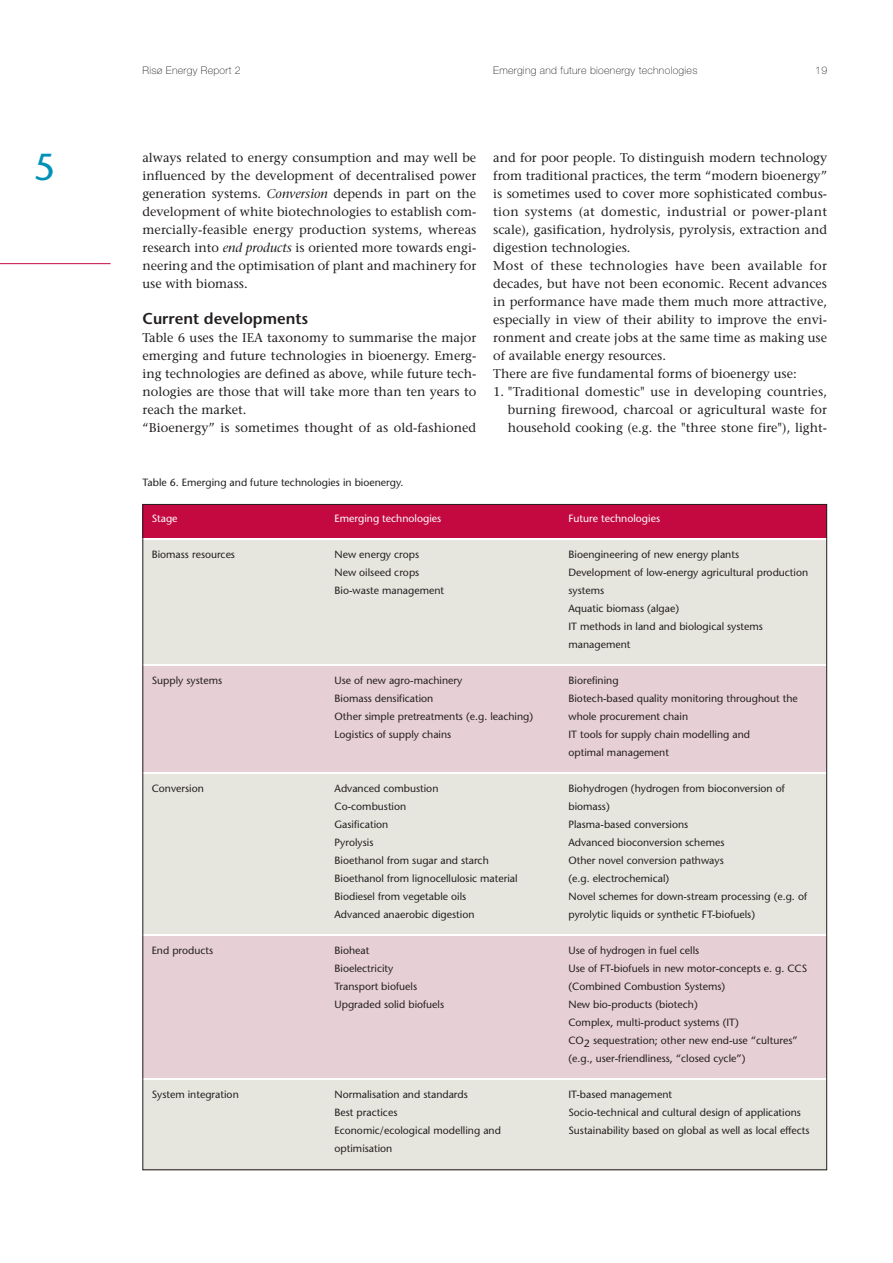
<style>
.page{position:relative;width:893px;height:1263px;background:#fff}
.page>*{position:absolute;margin:0;border:0;box-sizing:border-box;transform-origin:0 0}
.t1{font:37.5px "Stone Sans";color:#0091b9}
.t2{font:600 15.75px "Stone Sans";color:#231f20}
.t3{font:12.75px/18px "Stone Serif";color:#231f20;text-align:justify}
.t4{font:10.5px/18px "Stone Sans";color:#231f20}
.t5{font:100 10.5px "Helvetica Neue";letter-spacing:.03em;color:#231f20}
.t6{font:10.5px "Stone Sans";color:#fff}
.s1{font-style:italic}
</style>
<div class="page">
<hr style="left:0;top:263px;width:111px;height:1px;background:#c40941">
<div style="left:142px;top:504px;width:685px;height:34px;background:#c40941"></div>
<div style="left:142px;top:540px;width:685px;height:124px;background:#e7e6de"></div>
<div style="left:142px;top:666px;width:685px;height:106px;background:#e7d0d5"></div>
<div style="left:142px;top:774px;width:685px;height:160px;background:#e7e6de"></div>
<div style="left:142px;top:936px;width:685px;height:142px;background:#e7d0d5"></div>
<div style="left:142px;top:1080px;width:685px;height:90px;background:#e7e6de"></div>
<h1 class="t1" style="left:34px;top:152px;width:23px">5</h1>
<p class="t5" style="left:142px;top:67px;width:100px">Risø Energy Report 2</p>
<p class="t5" style="left:493px;top:67px;width:206px">Emerging and future bioenergy technologies</p>
<p class="t5" style="left:815px;top:67px;width:13px">19</p>
<p class="t3" style="left:142px;top:150px;width:335px">always related to energy consumption and may well be influenced by the development of decentralised power generation systems. <span class="s1">Conversion</span> depends in part on the development of white biotechnologies to establish com&shy;mercially-feasible energy production systems, whereas research into <span class="s1">end products</span> is oriented more towards engi&shy;neering and the optimisation of plant and machinery for use with biomass.</p>
<h2 class="t2" style="left:142px;top:312px;width:167px">Current developments</h2>
<p class="t3" style="left:142px;top:330px;width:335px;text-align:left">Table 6 uses the IEA taxonomy to summarise the major emerging and future technologies in bioenergy. Emerg&shy;ing technologies are defined as above, while future tech&shy;nologies are those that will take more than ten years to reach the market.<br>“Bioenergy” is sometimes thought of as old-fashioned</p>
<p class="t3" style="left:493px;top:150px;width:335px;text-align:left">and for poor people. To distinguish modern technology from traditional practices, the term “modern bioenergy” is sometimes used to cover more sophisticated combus&shy;tion systems (at domestic, industrial or power-plant scale), gasification, hydrolysis, pyrolysis, extraction and digestion technologies.<br>Most of these technologies have been available for decades, but have not been economic. Recent advances in performance have made them much more attractive, especially in view of their ability to improve the envi&shy;ronment and create jobs at the same time as making use of available energy resources.<br>There are five fundamental forms of bioenergy use:</p>
<p class="t3" style="left:508px;top:384px;width:321px;text-indent:-15px">1. "Traditional domestic" use in developing countries, burning firewood, charcoal or agricultural waste for household cooking (e.g. the "three stone fire"), light-</p>
<p class="t4" style="left:142px;top:474px;width:263px">Table 6. Emerging and future technologies in bioenergy.</p>
<p class="t6" style="left:152px;top:514px;width:27px">Stage</p>
<p class="t6" style="left:335px;top:514px;width:108px">Emerging technologies</p>
<p class="t6" style="left:568px;top:514px;width:93px">Future technologies</p>
<p class="t4" style="left:152px;top:546px;width:85px">Biomass resources</p>
<p class="t4" style="left:335px;top:546px;width:86px">New energy crops</p>
<p class="t4" style="left:568px;top:546px;width:172px">Bioengineering of new energy plants</p>
<p class="t4" style="left:335px;top:564px;width:86px">New oilseed crops</p>
<p class="t4" style="left:568px;top:564px;width:241px">Development of low-energy agricultural production</p>
<p class="t4" style="left:335px;top:582px;width:111px">Bio-waste management</p>
<p class="t4" style="left:568px;top:582px;width:196px">systems<br>Aquatic biomass (algae)<br>IT methods in land and biological systems management</p>
<p class="t4" style="left:152px;top:672px;width:72px">Supply systems</p>
<p class="t4" style="left:335px;top:672px;width:129px">Use of new agro-machinery</p>
<p class="t4" style="left:568px;top:672px;width:52px">Biorefining</p>
<p class="t4" style="left:335px;top:690px;width:100px">Biomass densification</p>
<p class="t4" style="left:568px;top:690px;width:231px">Biotech-based quality monitoring throughout the</p>
<p class="t4" style="left:335px;top:708px;width:200px">Other simple pretreatments (e.g. leaching)</p>
<p class="t4" style="left:568px;top:708px;width:121px">whole procurement chain</p>
<p class="t4" style="left:335px;top:726px;width:118px">Logistics of supply chains</p>
<p class="t4" style="left:568px;top:726px;width:183px">IT tools for supply chain modelling and optimal management</p>
<p class="t4" style="left:152px;top:780px;width:54px">Conversion</p>
<p class="t4" style="left:335px;top:780px;width:105px">Advanced combustion</p>
<p class="t4" style="left:568px;top:780px;width:218px">Biohydrogen (hydrogen from bioconversion of</p>
<p class="t4" style="left:335px;top:798px;width:73px">Co-combustion</p>
<p class="t4" style="left:568px;top:798px;width:43px">biomass)</p>
<p class="t4" style="left:335px;top:816px;width:55px">Gasification</p>
<p class="t4" style="left:568px;top:816px;width:121px">Plasma-based conversions</p>
<p class="t4" style="left:335px;top:834px;width:40px">Pyrolysis</p>
<p class="t4" style="left:568px;top:834px;width:158px">Advanced bioconversion schemes</p>
<p class="t4" style="left:335px;top:852px;width:156px">Bioethanol from sugar and starch</p>
<p class="t4" style="left:568px;top:852px;width:157px">Other novel conversion pathways</p>
<p class="t4" style="left:335px;top:870px;width:185px">Bioethanol from lignocellulosic material</p>
<p class="t4" style="left:568px;top:870px;width:102px">(e.g. electrochemical)</p>
<p class="t4" style="left:335px;top:888px;width:133px">Biodiesel from vegetable oils</p>
<p class="t4" style="left:568px;top:888px;width:240px">Novel schemes for down-stream processing (e.g. of</p>
<p class="t4" style="left:335px;top:906px;width:141px">Advanced anaerobic digestion</p>
<p class="t4" style="left:568px;top:906px;width:188px">pyrolytic liquids or synthetic FT-biofuels)</p>
<p class="t4" style="left:152px;top:942px;width:63px">End products</p>
<p class="t4" style="left:335px;top:942px;width:36px">Bioheat</p>
<p class="t4" style="left:568px;top:942px;width:132px">Use of hydrogen in fuel cells</p>
<p class="t4" style="left:335px;top:960px;width:60px">Bioelectricity</p>
<p class="t4" style="left:568px;top:960px;width:240px">Use of FT-biofuels in new motor-concepts e. g. CCS</p>
<p class="t4" style="left:335px;top:978px;width:84px">Transport biofuels</p>
<p class="t4" style="left:568px;top:978px;width:158px">(Combined Combustion Systems)</p>
<p class="t4" style="left:335px;top:996px;width:111px">Upgraded solid biofuels</p>
<p class="t4" style="left:568px;top:996px;width:231px">New bio-products (biotech)<br>Complex, multi-product systems (IT)<br>CO2 sequestration; other new end-use “cultures” (e.g., user-friendliness, “closed cycle”)</p>
<p class="t4" style="left:152px;top:1086px;width:89px">System integration</p>
<p class="t4" style="left:335px;top:1086px;width:135px">Normalisation and standards</p>
<p class="t4" style="left:568px;top:1086px;width:105px">IT-based management</p>
<p class="t4" style="left:335px;top:1104px;width:64px">Best practices</p>
<p class="t4" style="left:568px;top:1104px;width:234px">Socio-technical and cultural design of applications</p>
<p class="t4" style="left:335px;top:1122px;width:168px">Economic/ecological modelling and</p>
<p class="t4" style="left:568px;top:1122px;width:243px">Sustainability based on global as well as local effects</p>
<p class="t4" style="left:335px;top:1140px;width:59px">optimisation</p>
</div>
